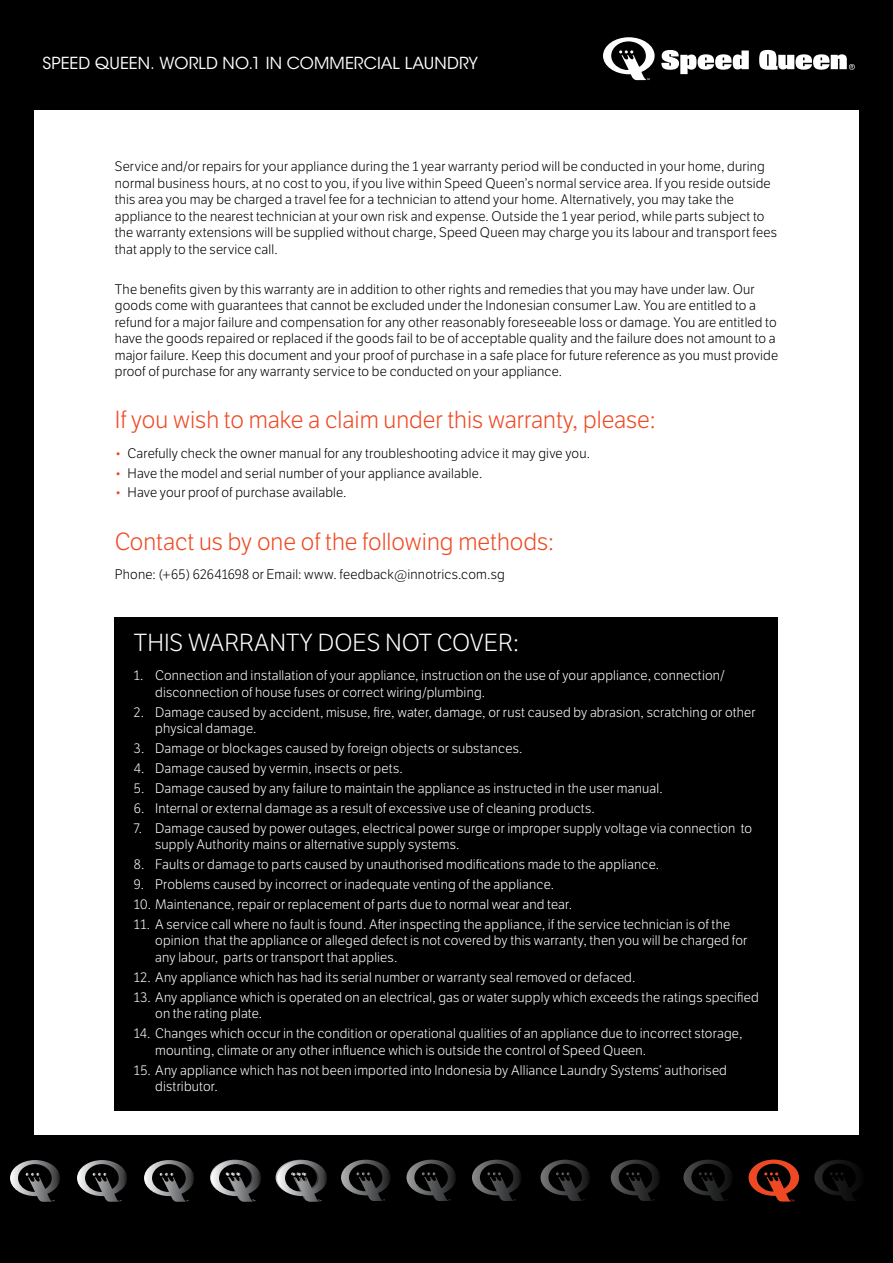
<style>
.page{position:relative;width:893px;height:1263px;background:#000}
.page>*{position:absolute;margin:0;border:0;box-sizing:border-box;transform-origin:0 0}
.t1{font:300 24px "LFT Etica";color:#ef4923}
.t2{font:300 24px "LFT Etica";color:#fff}
.t3{font:16.5px "ITC Avant Garde Std";letter-spacing:.005em;color:#fff}
.t4{font:300 13.5px/16.5px "LFT Etica";letter-spacing:.015em;color:#fff}
.t5{font:300 13.5px/16.5px "LFT Etica";letter-spacing:.015em;color:#000}
.s1{color:#ef4923}
</style>
<div class="page">
<div style="left:34px;top:111px;width:825px;height:1024px;background:#fff"></div>
<svg style="left:603px;top:37px;width:52px;height:43px"></svg>
<svg style="left:661px;top:50px;width:88px;height:24px"></svg>
<svg style="left:759px;top:50px;width:96px;height:20px"></svg>
<div style="left:115px;top:618px;width:663px;height:493px;background:#000"></div>
<svg style="left:341px;top:1159px;width:516px;height:43px"></svg>
<svg style="left:210px;top:1159px;width:51px;height:43px"></svg>
<svg style="left:144px;top:1160px;width:50px;height:42px"></svg>
<svg style="left:77px;top:1160px;width:50px;height:42px"></svg>
<svg style="left:10px;top:1160px;width:50px;height:42px"></svg>
<svg style="left:275px;top:1159px;width:52px;height:43px"></svg>
<svg style="left:749px;top:1159px;width:50px;height:42px"></svg>
<p class="t3" style="left:43px;top:53px;width:437px">SPEED QUEEN. WORLD NO.1 IN COMMERCIAL LAUNDRY</p>
<p class="t5" style="left:115px;top:159px;width:664px">Service and/or repairs for your appliance during the 1 year warranty period will be conducted in your home, during normal business hours, at no cost to you, if you live within Speed Queen’s normal service area. If you reside outside this area you may be charged a travel fee for a technician to attend your home. Alternatively, you may take the appliance to the nearest technician at your own risk and expense. Outside the 1 year period, while parts subject to the warranty extensions will be supplied without charge, Speed Queen may charge you its labour and transport fees that apply to the service call.</p>
<p class="t5" style="left:115px;top:281px;width:665px">The benefits given by this warranty are in addition to other rights and remedies that you may have under law. Our goods come with guarantees that cannot be excluded under the Indonesian consumer Law. You are entitled to a refund for a major failure and compensation for any other reasonably foreseeable loss or damage. You are entitled to have the goods repaired or replaced if the goods fail to be of acceptable quality and the failure does not amount to a major failure. Keep this document and your proof of purchase in a safe place for future reference as you must provide proof of purchase for any warranty service to be conducted on your appliance.</p>
<h1 class="t1" style="left:115px;top:406px;width:542px">If you wish to make a claim under this warranty, please:</h1>
<p class="t5" style="left:115px;top:445px;width:477px"><span class="s1">•</span> Carefully check the owner manual for any troubleshooting advice it may give you.</p>
<p class="t5" style="left:115px;top:465px;width:369px"><span class="s1">•</span> Have the model and serial number of your appliance available.</p>
<p class="t5" style="left:115px;top:485px;width:233px"><span class="s1">•</span> Have your proof of purchase available.</p>
<h1 class="t1" style="left:115px;top:527px;width:441px">Contact us by one of the following methods:</h1>
<p class="t5" style="left:115px;top:566px;width:392px">Phone: (+65) 62641698 or Email: www. feedback@innotrics.com.sg</p>
<h1 class="t2" style="left:134px;top:629px;width:387px">THIS WARRANTY DOES NOT COVER:</h1>
<p class="t4" style="left:155px;top:668px;width:571px;text-indent:-21px">1. Connection and installation of your appliance, instruction on the use of your appliance, connection/ disconnection of house fuses or correct wiring/plumbing.</p>
<p class="t4" style="left:155px;top:704px;width:602px;text-indent:-21px">2. Damage caused by accident, misuse, fire, water, damage, or rust caused by abrasion, scratching or other physical damage.</p>
<p class="t4" style="left:134px;top:741px;width:390px">3. Damage or blockages caused by foreign objects or substances.</p>
<p class="t4" style="left:134px;top:760px;width:270px">4. Damage caused by vermin, insects or pets.</p>
<p class="t4" style="left:134px;top:780px;width:530px">5. Damage caused by any failure to maintain the appliance as instructed in the user manual.</p>
<p class="t4" style="left:134px;top:800px;width:462px">6. Internal or external damage as a result of excessive use of cleaning products.</p>
<p class="t4" style="left:155px;top:820px;width:598px;text-indent:-21px">7. Damage caused by power outages, electrical power surge or improper supply voltage via connection to supply Authority mains or alternative supply systems.</p>
<p class="t4" style="left:134px;top:857px;width:527px">8. Faults or damage to parts caused by unauthorised modifications made to the appliance.</p>
<p class="t4" style="left:134px;top:876px;width:422px">9. Problems caused by incorrect or inadequate venting of the appliance.</p>
<p class="t4" style="left:134px;top:896px;width:440px">10. Maintenance, repair or replacement of parts due to normal wear and tear.</p>
<p class="t4" style="left:155px;top:916px;width:594px;text-indent:-21px">11. A service call where no fault is found. After inspecting the appliance, if the service technician is of the opinion that the appliance or alleged defect is not covered by this warranty, then you will be charged for any labour, parts or transport that applies.</p>
<p class="t4" style="left:134px;top:969px;width:503px">12. Any appliance which has had its serial number or warranty seal removed or defaced.</p>
<p class="t4" style="left:155px;top:989px;width:605px;text-indent:-21px">13. Any appliance which is operated on an electrical, gas or water supply which exceeds the ratings specified on the rating plate.</p>
<p class="t4" style="left:155px;top:1025px;width:589px;text-indent:-21px">14. Changes which occur in the condition or operational qualities of an appliance due to incorrect storage, mounting, climate or any other influence which is outside the control of Speed Queen.</p>
<p class="t4" style="left:155px;top:1062px;width:573px;text-indent:-21px">15. Any appliance which has not been imported into Indonesia by Alliance Laundry Systems’ authorised distributor.</p>
</div>
